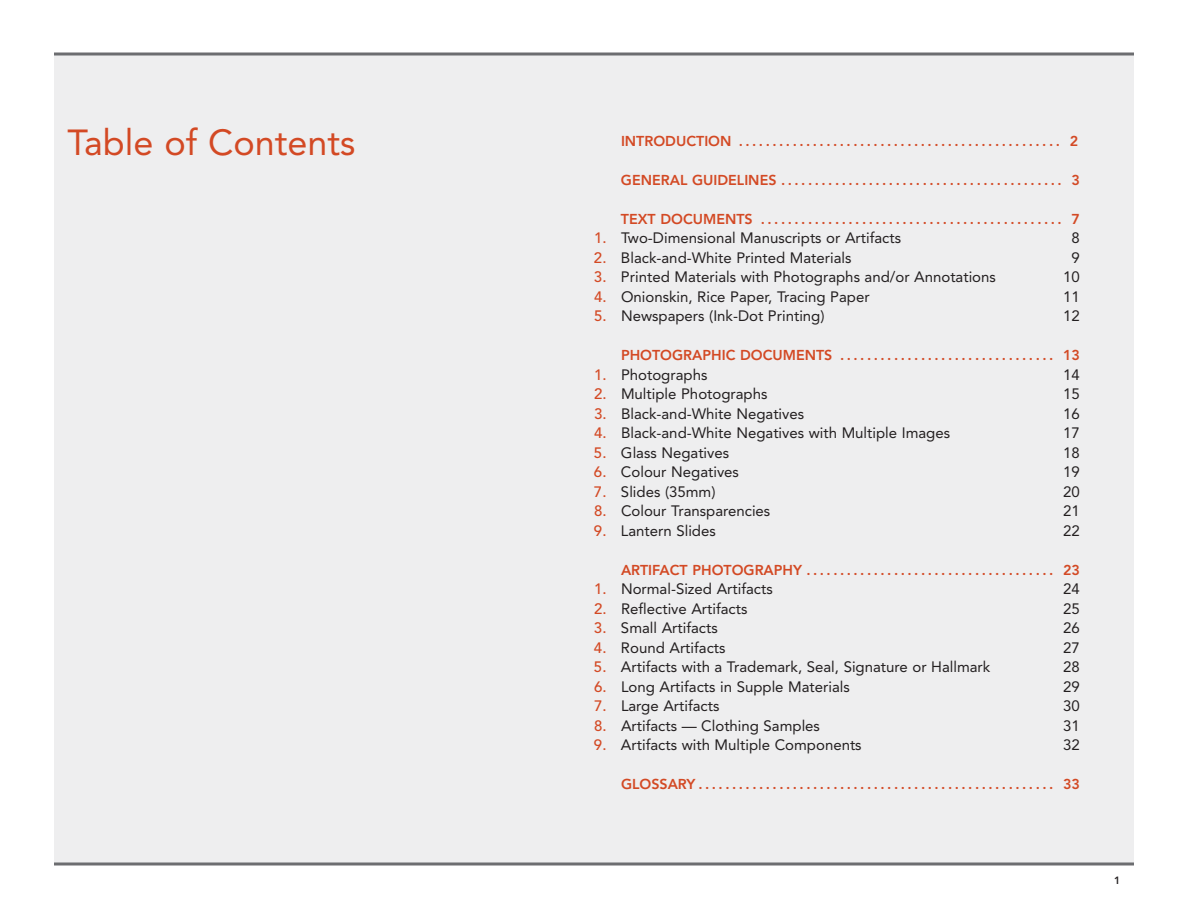
<style>
.page{position:relative;width:1188px;height:918px;background:#fff}
.page>*{position:absolute;margin:0;border:0;box-sizing:border-box;transform-origin:0 0}
.t1{font:36px "Avenir";color:#d34924}
.t2{font:15px "Avenir";color:#231f20}
.t3{font:800 14.25px "Avenir";color:#d34924}
.t4{font:800 10.5px "Avenir";color:#231f20}
.s1{font-weight:500;color:#d34924}
</style>
<div class="page">
<div style="left:54px;top:54px;width:1080px;height:810px;background:#eeeeef"></div>
<svg style="left:54px;top:52px;width:1080px;height:4px;background:#8e8f91"></svg>
<svg style="left:54px;top:862px;width:1080px;height:4px;background:#8e8f91"></svg>
<h1 class="t1" style="left:68px;top:128px;width:290px">Table of Contents</h1>
<p class="t3" style="left:621px;top:135px;width:459px">INTRODUCTION ................................................ 2</p>
<p class="t3" style="left:621px;top:174px;width:461px">GENERAL GUIDELINES .......................................... 3</p>
<p class="t3" style="left:621px;top:213px;width:461px">TEXT DOCUMENTS ............................................. 7</p>
<p class="t2" style="left:594px;top:232px;width:309px"><span class="s1">1.</span> Two-Dimensional Manuscripts or Artifacts</p>
<p class="t2" style="left:1072px;top:232px;width:10px">8</p>
<p class="t2" style="left:594px;top:251px;width:259px"><span class="s1">2.</span> Black-and-White Printed Materials</p>
<p class="t2" style="left:1072px;top:251px;width:10px">9</p>
<p class="t2" style="left:594px;top:271px;width:403px"><span class="s1">3.</span> Printed Materials with Photographs and/or Annotations</p>
<p class="t2" style="left:1063px;top:271px;width:18px">10</p>
<p class="t2" style="left:594px;top:290px;width:277px"><span class="s1">4.</span> Onionskin, Rice Paper, Tracing Paper</p>
<p class="t2" style="left:1063px;top:290px;width:18px">11</p>
<p class="t2" style="left:594px;top:310px;width:232px"><span class="s1">5.</span> Newspapers (Ink-Dot Printing)</p>
<p class="t2" style="left:1063px;top:310px;width:18px">12</p>
<p class="t3" style="left:621px;top:349px;width:461px">PHOTOGRAPHIC DOCUMENTS ................................ 13</p>
<p class="t2" style="left:594px;top:368px;width:115px"><span class="s1">1.</span> Photographs</p>
<p class="t2" style="left:1063px;top:368px;width:18px">14</p>
<p class="t2" style="left:594px;top:388px;width:175px"><span class="s1">2.</span> Multiple Photographs</p>
<p class="t2" style="left:1063px;top:388px;width:18px">15</p>
<p class="t2" style="left:594px;top:407px;width:212px"><span class="s1">3.</span> Black-and-White Negatives</p>
<p class="t2" style="left:1063px;top:407px;width:18px">16</p>
<p class="t2" style="left:594px;top:427px;width:358px"><span class="s1">4.</span> Black-and-White Negatives with Multiple Images</p>
<p class="t2" style="left:1063px;top:427px;width:18px">17</p>
<p class="t2" style="left:594px;top:446px;width:137px"><span class="s1">5.</span> Glass Negatives</p>
<p class="t2" style="left:1063px;top:446px;width:18px">18</p>
<p class="t2" style="left:594px;top:466px;width:146px"><span class="s1">6.</span> Colour Negatives</p>
<p class="t2" style="left:1063px;top:466px;width:18px">19</p>
<p class="t2" style="left:594px;top:485px;width:123px"><span class="s1">7.</span> Slides (35mm)</p>
<p class="t2" style="left:1063px;top:485px;width:18px">20</p>
<p class="t2" style="left:594px;top:505px;width:178px"><span class="s1">8.</span> Colour Transparencies</p>
<p class="t2" style="left:1063px;top:505px;width:18px">21</p>
<p class="t2" style="left:594px;top:524px;width:123px"><span class="s1">9.</span> Lantern Slides</p>
<p class="t2" style="left:1063px;top:524px;width:18px">22</p>
<p class="t3" style="left:621px;top:564px;width:461px">ARTIFACT PHOTOGRAPHY ..................................... 23</p>
<p class="t2" style="left:594px;top:583px;width:180px"><span class="s1">1.</span> Normal-Sized Artifacts</p>
<p class="t2" style="left:1063px;top:583px;width:18px">24</p>
<p class="t2" style="left:594px;top:602px;width:155px"><span class="s1">2.</span> Reflective Artifacts</p>
<p class="t2" style="left:1063px;top:602px;width:18px">25</p>
<p class="t2" style="left:594px;top:622px;width:125px"><span class="s1">3.</span> Small Artifacts</p>
<p class="t2" style="left:1063px;top:622px;width:18px">26</p>
<p class="t2" style="left:594px;top:641px;width:133px"><span class="s1">4.</span> Round Artifacts</p>
<p class="t2" style="left:1063px;top:641px;width:18px">27</p>
<p class="t2" style="left:594px;top:661px;width:398px"><span class="s1">5.</span> Artifacts with a Trademark, Seal, Signature or Hallmark</p>
<p class="t2" style="left:1063px;top:661px;width:18px">28</p>
<p class="t2" style="left:594px;top:680px;width:257px"><span class="s1">6.</span> Long Artifacts in Supple Materials</p>
<p class="t2" style="left:1063px;top:680px;width:18px">29</p>
<p class="t2" style="left:594px;top:700px;width:127px"><span class="s1">7.</span> Large Artifacts</p>
<p class="t2" style="left:1063px;top:700px;width:18px">30</p>
<p class="t2" style="left:594px;top:719px;width:228px"><span class="s1">8.</span> Artifacts — Clothing Samples</p>
<p class="t2" style="left:1063px;top:719px;width:18px">31</p>
<p class="t2" style="left:594px;top:739px;width:269px"><span class="s1">9.</span> Artifacts with Multiple Components</p>
<p class="t2" style="left:1063px;top:739px;width:18px">32</p>
<p class="t3" style="left:621px;top:778px;width:461px">GLOSSARY..................................................... 33</p>
<p class="t4" style="left:1114px;top:876px;width:8px">1</p>
</div>
